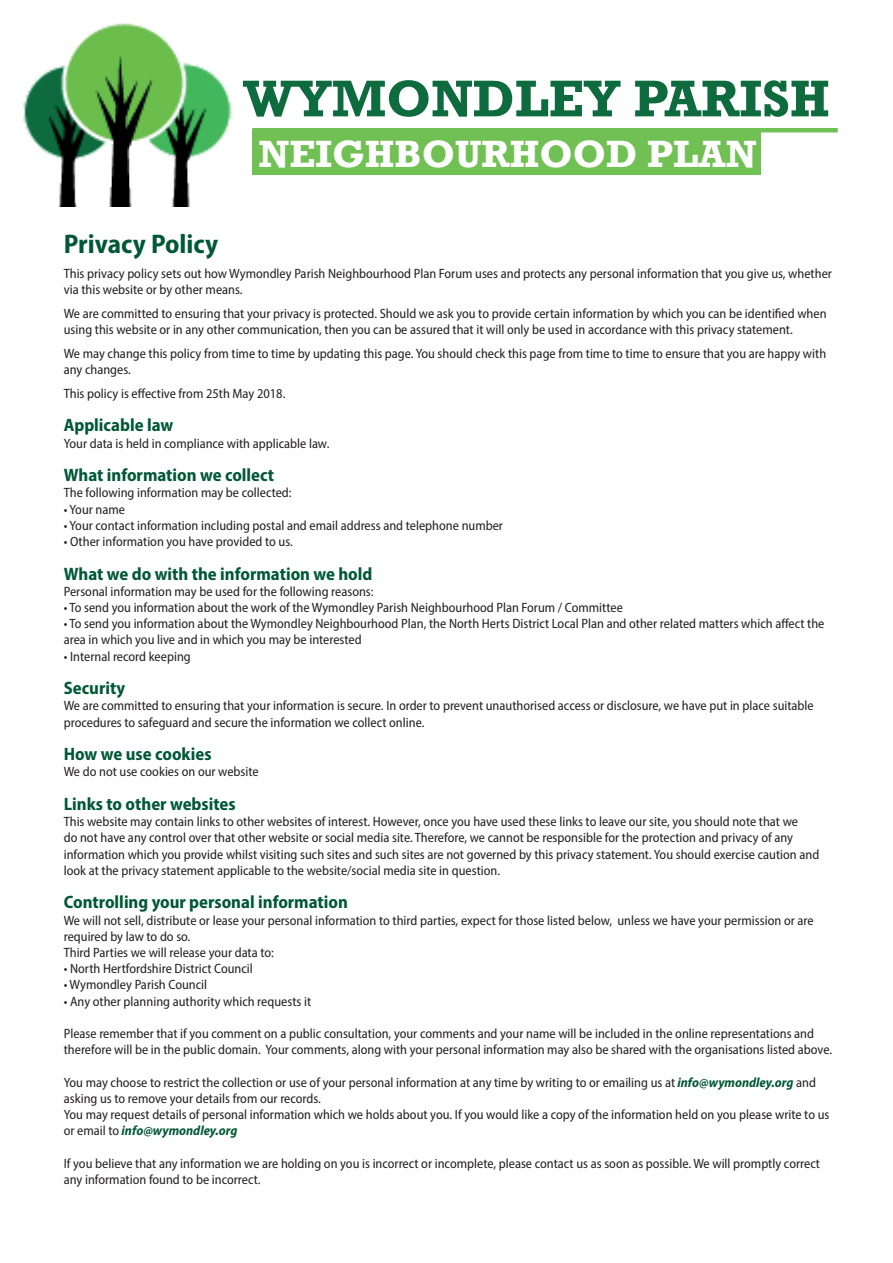
<style>
.page{position:relative;width:893px;height:1263px;background:#fff}
.page>*{position:absolute;margin:0;border:0;box-sizing:border-box;transform-origin:0 0}
.t1{font:700 52.5px "Rockwell";color:#0d6b3e}
.t2{font:700 39px "Rockwell";color:#fff}
.t3{font:700 semi-condensed 27px "Myriad Pro";color:#005837}
.t4{font:700 semi-condensed 18px "Myriad Pro";color:#005837}
.t5{font:semi-condensed 13.5px/16.2px "Myriad Pro";color:#231f20}
.s1{font-weight:700;font-style:italic;color:#005837}
</style>
<div class="page">
<img style="left:24px;top:23px;width:207px;height:183px">
<div style="left:252px;top:130px;width:509px;height:45px;background:#71c054"></div>
<hr style="left:252px;top:128px;width:586px;height:4px;background:#71c054">
<h1 class="t1" style="left:243px;top:67px;width:588px">WYMONDLEY PARISH</h1>
<h2 class="t2" style="left:258px;top:130px;width:500px">NEIGHBOURHOOD PLAN</h2>
<h3 class="t3" style="left:64px;top:227px;width:156px">Privacy Policy</h3>
<p class="t5" style="left:64px;top:265px;width:770px">This privacy policy sets out how Wymondley Parish Neighbourhood Plan Forum uses and protects any personal information that you give us, whether via this website or by other means.</p>
<p class="t5" style="left:64px;top:305px;width:764px">We are committed to ensuring that your privacy is protected. Should we ask you to provide certain information by which you can be identified when using this website or in any other communication, then you can be assured that it will only be used in accordance with this privacy statement.</p>
<p class="t5" style="left:64px;top:345px;width:764px">We may change this policy from time to time by updating this page. You should check this page from time to time to ensure that you are happy with any changes.</p>
<p class="t5" style="left:64px;top:385px;width:223px">This policy is effective from 25th May 2018.</p>
<h3 class="t4" style="left:64px;top:414px;width:111px">Applicable law</h3>
<p class="t5" style="left:64px;top:435px;width:267px">Your data is held in compliance with applicable law.</p>
<h3 class="t4" style="left:64px;top:463px;width:212px">What information we collect</h3>
<p class="t5" style="left:64px;top:484px;width:229px">The following information may be collected:</p>
<p class="t5" style="left:64px;top:501px;width:63px">• Your name</p>
<p class="t5" style="left:64px;top:517px;width:441px">• Your contact information including postal and email address and telephone number</p>
<p class="t5" style="left:64px;top:533px;width:231px">• Other information you have provided to us.</p>
<h3 class="t4" style="left:64px;top:562px;width:310px">What we do with the information we hold</h3>
<p class="t5" style="left:64px;top:583px;width:311px">Personal information may be used for the following reasons:</p>
<p class="t5" style="left:64px;top:599px;width:561px">• To send you information about the work of the Wymondley Parish Neighbourhood Plan Forum / Committee</p>
<p class="t5" style="left:64px;top:615px;width:762px">• To send you information about the Wymondley Neighbourhood Plan, the North Herts District Local Plan and other related matters which affect the area in which you live and in which you may be interested</p>
<p class="t5" style="left:64px;top:648px;width:129px">• Internal record keeping</p>
<h3 class="t4" style="left:64px;top:676px;width:63px">Security</h3>
<p class="t5" style="left:64px;top:697px;width:752px">We are committed to ensuring that your information is secure. In order to prevent unauthorised access or disclosure, we have put in place suitable procedures to safeguard and secure the information we collect online.</p>
<h3 class="t4" style="left:64px;top:742px;width:149px">How we use cookies</h3>
<p class="t5" style="left:64px;top:763px;width:196px">We do not use cookies on our website</p>
<h3 class="t4" style="left:64px;top:792px;width:173px">Links to other websites</h3>
<p class="t5" style="left:64px;top:813px;width:757px">This website may contain links to other websites of interest. However, once you have used these links to leave our site, you should note that we<br>do not have any control over that other website or social media site. Therefore, we cannot be responsible for the protection and privacy of any information which you provide whilst visiting such sites and such sites are not governed by this privacy statement. You should exercise caution and look at the privacy statement applicable to the website/social media site in question.</p>
<h3 class="t4" style="left:64px;top:891px;width:286px">Controlling your personal information</h3>
<p class="t5" style="left:64px;top:912px;width:751px">We will not sell, distribute or lease your personal information to third parties, expect for those listed below, unless we have your permission or are required by law to do so.<br>Third Parties we will release your data to:</p>
<p class="t5" style="left:64px;top:960px;width:191px">• North Hertfordshire District Council</p>
<p class="t5" style="left:64px;top:976px;width:145px">• Wymondley Parish Council</p>
<p class="t5" style="left:64px;top:993px;width:249px">• Any other planning authority which requests it</p>
<p class="t5" style="left:64px;top:1025px;width:770px">Please remember that if you comment on a public consultation, your comments and your name will be included in the online representations and therefore will be in the public domain. Your comments, along with your personal information may also be shared with the organisations listed above.</p>
<p class="t5" style="left:64px;top:1074px;width:767px">You may choose to restrict the collection or use of your personal information at any time by writing to or emailing us at <span class="s1">info@wymondley.org</span> and asking us to remove your details from our records.<br>You may request details of personal information which we holds about you. If you would like a copy of the information held on you please write to us or email to <span class="s1">info@wymondley.org</span></p>
<p class="t5" style="left:64px;top:1155px;width:758px">If you believe that any information we are holding on you is incorrect or incomplete, please contact us as soon as possible. We will promptly correct any information found to be incorrect.</p>
</div>
